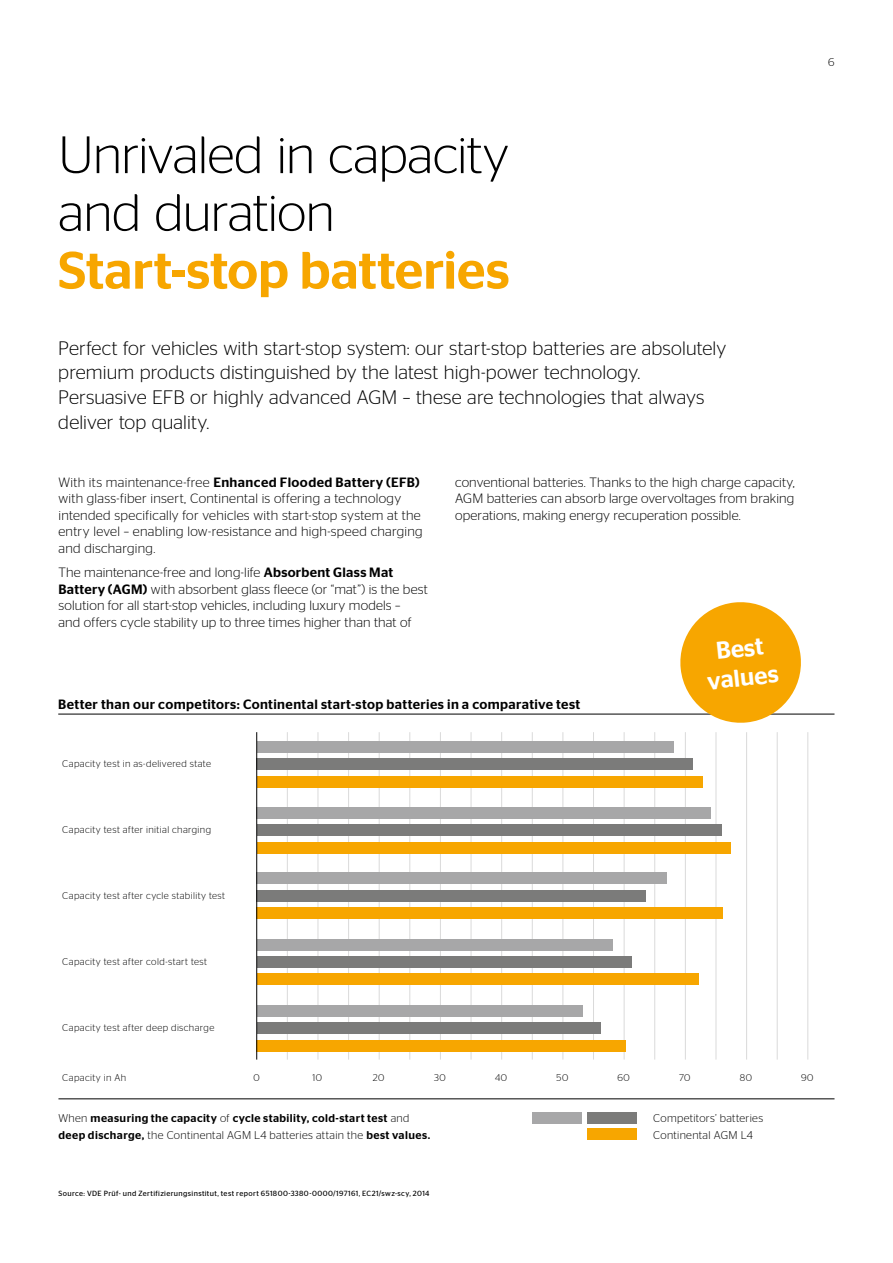
<style>
.page{position:relative;width:893px;height:1263px;background:#fff}
.page>*{position:absolute;margin:0;border:0;box-sizing:border-box;transform-origin:0 0}
.t1{font:300 52.5px/57.8px "Continental Stag Sans";letter-spacing:-.015em;color:#000}
.t2{font:500 52.5px "Continental Stag Sans";color:#f7a600}
.t3{font:500 24.3px/29.1px "Continental Stag Sans";color:#fff;text-align:center}
.t4{font:300 19.5px/24.8px "Continental Stag Sans";letter-spacing:.005em;color:#000}
.t5{font:300 13.5px/16.5px "Continental Stag Sans";letter-spacing:.015em;color:#000}
.t6{font:500 13.5px "Continental Stag Sans";letter-spacing:.03em;color:#000}
.t7{font:500 11.25px/16.5px "Continental Stag Sans";letter-spacing:.035em;color:#000}
.t8{font:300 11.25px "Continental Stag Sans";letter-spacing:.025em;color:#000}
.t9{font:300 9.75px "Continental Stag Sans";letter-spacing:.045em;color:#000}
.t10{font:7.5px "Continental Stag Sans";letter-spacing:.05em;color:#000}
.s1{font-weight:500}
.s2{font-weight:300}
</style>
<div class="page">
<hr style="left:58px;top:714px;width:776px;height:1px;background:#000">
<hr style="left:287px;top:732px;width:1px;height:327px;background:#dadada">
<hr style="left:348px;top:732px;width:1px;height:327px;background:#dadada">
<hr style="left:409px;top:732px;width:1px;height:327px;background:#dadada">
<hr style="left:471px;top:732px;width:1px;height:327px;background:#dadada">
<hr style="left:532px;top:732px;width:1px;height:327px;background:#dadada">
<hr style="left:593px;top:732px;width:1px;height:327px;background:#dadada">
<hr style="left:654px;top:732px;width:1px;height:327px;background:#dadada">
<hr style="left:716px;top:732px;width:1px;height:327px;background:#dadada">
<hr style="left:777px;top:732px;width:1px;height:327px;background:#dadada">
<hr style="left:318px;top:732px;width:1px;height:327px;background:#dadada">
<hr style="left:379px;top:732px;width:1px;height:327px;background:#dadada">
<hr style="left:440px;top:732px;width:1px;height:327px;background:#dadada">
<hr style="left:501px;top:732px;width:1px;height:327px;background:#dadada">
<hr style="left:562px;top:732px;width:1px;height:327px;background:#dadada">
<hr style="left:624px;top:732px;width:1px;height:327px;background:#dadada">
<hr style="left:685px;top:732px;width:1px;height:327px;background:#dadada">
<hr style="left:746px;top:732px;width:1px;height:327px;background:#dadada">
<hr style="left:807px;top:732px;width:1px;height:327px;background:#dadada">
<div style="left:257px;top:741px;width:416px;height:12px;background:#a7a7a8"></div>
<div style="left:257px;top:807px;width:454px;height:12px;background:#a7a7a8"></div>
<div style="left:257px;top:873px;width:410px;height:11px;background:#a7a7a8"></div>
<div style="left:257px;top:939px;width:355px;height:11px;background:#a7a7a8"></div>
<div style="left:257px;top:1005px;width:326px;height:12px;background:#a7a7a8"></div>
<div style="left:257px;top:758px;width:436px;height:12px;background:#7b7b7a"></div>
<div style="left:257px;top:824px;width:464px;height:12px;background:#7b7b7a"></div>
<div style="left:257px;top:890px;width:389px;height:12px;background:#7b7b7a"></div>
<div style="left:257px;top:956px;width:374px;height:12px;background:#7b7b7a"></div>
<div style="left:257px;top:1022px;width:343px;height:12px;background:#7b7b7a"></div>
<div style="left:257px;top:776px;width:445px;height:12px;background:#f7a600"></div>
<div style="left:257px;top:842px;width:473px;height:12px;background:#f7a600"></div>
<div style="left:257px;top:907px;width:466px;height:12px;background:#f7a600"></div>
<div style="left:257px;top:973px;width:441px;height:12px;background:#f7a600"></div>
<div style="left:257px;top:1040px;width:369px;height:11px;background:#f7a600"></div>
<hr style="left:58px;top:1098px;width:776px;height:1px;background:#000">
<div style="left:532px;top:1112px;width:49px;height:11px;background:#a7a7a8"></div>
<div style="left:587px;top:1112px;width:49px;height:12px;background:#7b7b7a"></div>
<div style="left:587px;top:1128px;width:49px;height:12px;background:#f7a600"></div>
<hr style="left:256px;top:732px;width:1px;height:327px;background:#000">
<svg style="left:677px;top:602px;width:127px;height:121px"></svg>
<p class="t8" style="left:828px;top:56px;width:8px">6</p>
<h1 class="t1" style="left:58px;top:125px;width:452px">Unrivaled in capacity and duration</h1>
<h1 class="t2" style="left:58px;top:240px;width:453px">Start-stop batteries</h1>
<p class="t4" style="left:58px;top:335px;width:670px">Perfect for vehicles with start-stop system: our start-stop batteries are absolutely premium products distinguished by the latest high-power technology.<br>Persuasive EFB or highly advanced AGM – these are technologies that always deliver top quality.</p>
<p class="t5" style="left:58px;top:473px;width:366px">With its maintenance-free <span class="s1">Enhanced Flooded Battery (EFB) </span>with glass-fiber insert, Continental is offering a technology intended specifically for vehicles with start-stop system at the entry level – enabling low-resistance and high-speed charging and discharging.</p>
<p class="t5" style="left:58px;top:564px;width:371px">The maintenance-free and long-life <span class="s1">Absorbent Glass Mat Battery (AGM)</span> with absorbent glass fleece (or “mat”) is the best solution for all start-stop vehicles, including luxury models –<br>and offers cycle stability up to three times higher than that of</p>
<p class="t5" style="left:455px;top:473px;width:341px;text-align:justify">conventional batteries. Thanks to the high charge capacity, AGM batteries can absorb large overvoltages from braking operations, making energy recuperation possible.</p>
<h2 class="t3" style="left:703px;top:638px;width:73px;rotate:-6deg">Best values</h2>
<p class="t6" style="left:58px;top:697px;width:524px">Better than our competitors: Continental start-stop batteries in a comparative test</p>
<p class="t9" style="left:62px;top:758px;width:150px">Capacity test in as-delivered state</p>
<p class="t9" style="left:62px;top:824px;width:150px">Capacity test after initial charging</p>
<p class="t9" style="left:62px;top:890px;width:164px">Capacity test after cycle stability test</p>
<p class="t9" style="left:62px;top:956px;width:146px">Capacity test after cold-start test</p>
<p class="t9" style="left:62px;top:1022px;width:154px">Capacity test after deep discharge</p>
<p class="t9" style="left:62px;top:1072px;width:65px">Capacity in Ah</p>
<p class="t9" style="left:253px;top:1072px;width:8px">0</p>
<p class="t9" style="left:313px;top:1072px;width:11px">10</p>
<p class="t9" style="left:373px;top:1072px;width:13px">20</p>
<p class="t9" style="left:434px;top:1072px;width:13px">30</p>
<p class="t9" style="left:495px;top:1072px;width:14px">40</p>
<p class="t9" style="left:556px;top:1072px;width:13px">50</p>
<p class="t9" style="left:617px;top:1072px;width:14px">60</p>
<p class="t9" style="left:679px;top:1072px;width:13px">70</p>
<p class="t9" style="left:740px;top:1072px;width:14px">80</p>
<p class="t9" style="left:801px;top:1072px;width:14px">90</p>
<p class="t8" style="left:653px;top:1112px;width:111px">Competitors’ batteries</p>
<p class="t7" style="left:58px;top:1110px;width:373px"><span class="s2">When</span> measuring the capacity <span class="s2">of</span> cycle stability, cold-start test <span class="s2">and </span>deep discharge, <span class="s2">the Continental AGM L4 batteries attain the</span> best values.</p>
<p class="t8" style="left:653px;top:1128px;width:101px">Continental AGM L4</p>
<p class="t10" style="left:58px;top:1189px;width:372px">Source: VDE Prüf- und Zertifizierungsinstitut, test report 651800-3380-0000/197161, EC21/swz-scy, 2014</p>
</div>
